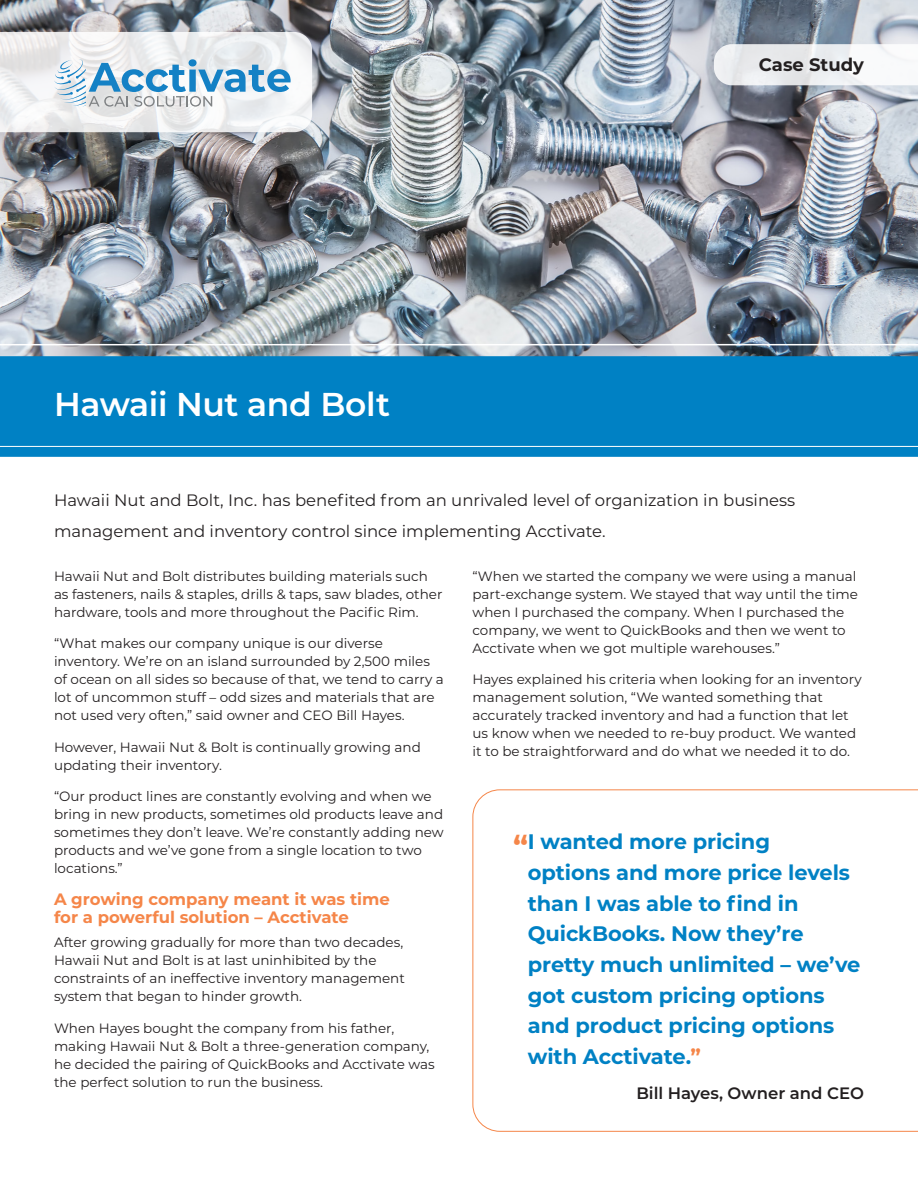
<style>
.page{position:relative;width:918px;height:1188px;background:#fff}
.page>*{position:absolute;margin:0;border:0;box-sizing:border-box;transform-origin:0 0}
.Title_White{font:600 33px "Montserrat";letter-spacing:-.01em;color:#fff}
.Pull_Out_Copy_Bold{font:700 21px/30.6px "Montserrat";letter-spacing:-.005em;color:#0081c4}
.t1{font:700 18px "Montserrat";color:#231f20}
.First_Page_Body_Copy_Larger{font:16.5px/31.2px "Montserrat";color:#231f20}
.Smaller_Header_Orange{font:700 16.5px/18px "Montserrat";color:#f58649}
.Pull_Out_Name{font:600 16.5px "Montserrat";color:#231f20}
.Body_Copy_-_Black{font:13.5px/18px "Montserrat";color:#231f20}
.s1{font-size:30px;color:#f58649}
.s2{color:#f58649}
</style>
<div class="page">
<img style="left:0;top:0;width:918px;height:356px">
<div style="left:0;top:356px;width:918px;height:101px;background:#0081c4"></div>
<svg style="left:714px;top:44px;width:204px;height:41px"></svg>
<hr style="left:0;top:344px;width:918px;height:1px;background:#fff">
<hr style="left:0;top:446px;width:918px;height:1px;background:#fff">
<svg style="left:0;top:32px;width:312px;height:100px"></svg>
<svg style="left:472px;top:789px;width:446px;height:343px"></svg>
<p class="Title_White" style="left:54px;top:381px;width:338px">Hawaii Nut and Bolt</p>
<h3 class="t1" style="left:759px;top:52px;width:107px">Case Study</h3>
<p class="First_Page_Body_Copy_Larger" style="left:54px;top:484px;width:743px">Hawaii Nut and Bolt, Inc. has benefited from an unrivaled level of organization in business management and inventory control since implementing Acctivate.</p>
<p class="Body_Copy_-_Black" style="left:54px;top:566px;width:390px">Hawaii Nut and Bolt distributes building materials such as fasteners, nails &amp; staples, drills &amp; taps, saw blades, other hardware, tools and more throughout the Pacific Rim.</p>
<p class="Body_Copy_-_Black" style="left:54px;top:634px;width:391px">“What makes our company unique is our diverse inventory. We’re on an island surrounded by 2,500 miles of ocean on all sides so because of that, we tend to carry a lot of uncommon stuff – odd sizes and materials that are not used very often,” said owner and CEO Bill Hayes.</p>
<p class="Body_Copy_-_Black" style="left:54px;top:737px;width:368px">However, Hawaii Nut &amp; Bolt is continually growing and updating their inventory.</p>
<p class="Body_Copy_-_Black" style="left:54px;top:787px;width:391px">“Our product lines are constantly evolving and when we bring in new products, sometimes old products leave and sometimes they don’t leave. We’re constantly adding new products and we’ve gone from a single location to two locations.”</p>
<p class="Smaller_Header_Orange" style="left:54px;top:889px;width:338px">A growing company meant it was time for a powerful solution – Acctivate</p>
<p class="Body_Copy_-_Black" style="left:54px;top:933px;width:352px">After growing gradually for more than two decades, Hawaii Nut and Bolt is at last uninhibited by the constraints of an ineffective inventory management system that began to hinder growth.</p>
<p class="Body_Copy_-_Black" style="left:54px;top:1019px;width:382px">When Hayes bought the company from his father, making Hawaii Nut &amp; Bolt a three-generation company, he decided the pairing of QuickBooks and Acctivate was the perfect solution to run the business.</p>
<p class="Body_Copy_-_Black" style="left:472px;top:566px;width:387px">“When we started the company we were using a manual part-exchange system. We stayed that way until the time when I purchased the company. When I purchased the company, we went to QuickBooks and then we went to Acctivate when we got multiple warehouses.”</p>
<p class="Body_Copy_-_Black" style="left:472px;top:670px;width:391px">Hayes explained his criteria when looking for an inventory management solution, “We wanted something that accurately tracked inventory and had a function that let us know when we needed to re-buy product. We wanted it to be straightforward and do what we needed it to do.</p>
<p class="Pull_Out_Copy_Bold" style="left:528px;top:825px;width:334px;text-indent:-15px"><span class="s1">“</span>I wanted more pricing<br>options and more price levels than I was able to find in<br>QuickBooks. Now they’re pretty much unlimited – we’ve got custom pricing options and product pricing options with Acctivate.<span class="s2">”</span></p>
<p class="Pull_Out_Name" style="left:636px;top:1082px;width:229px">Bill Hayes, Owner and CEO</p>
</div>
